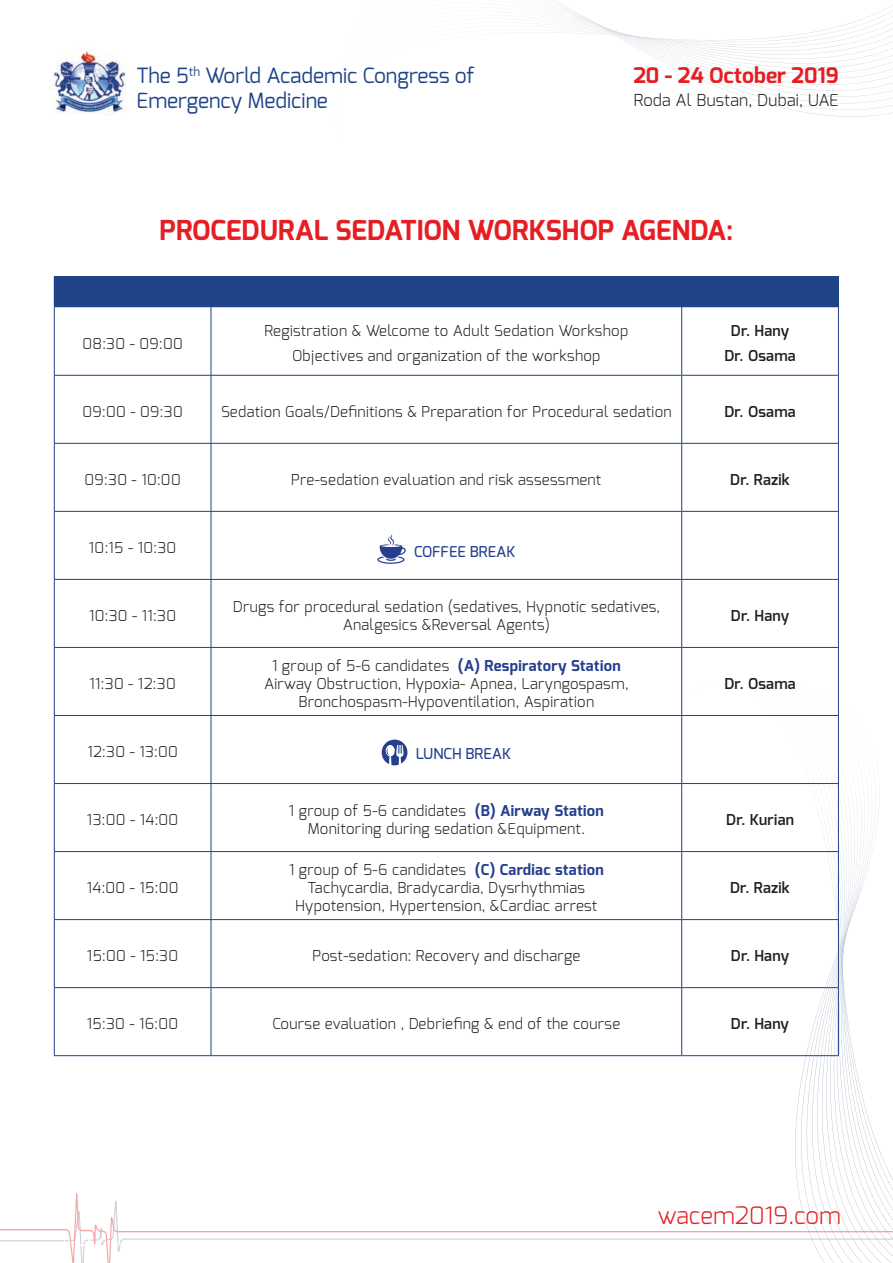
<style>
.page{position:relative;width:893px;height:1263px;background:#fff}
.page>*{position:absolute;margin:0;border:0;box-sizing:border-box;transform-origin:0 0}
.t1{font:700 27.45px "Exo";color:#e61e24}
.t2{font:300 24px "Exo";color:#e61e24}
.t3{font:700 21.45px "Exo";color:#e61e24}
.t4{font:21px/25.2px "Exo";color:#1e4387}
.t5{font:300 16.5px "Exo";letter-spacing:.015em;color:#231f20}
.t6{font:300 15px/18px "Exo";letter-spacing:.02em;color:#231f20;text-align:center}
.t7{font:600 15px/25.5px "Exo";letter-spacing:.02em;color:#231f20;text-align:center}
.t8{font:500 15px "Exo";color:#253f8e}
.s1{font-weight:700;color:#253f8e}
</style>
<div class="page">
<svg style="left:0;top:1193px;width:693px;height:70px"></svg>
<svg style="left:530px;top:0;width:363px;height:117px"></svg>
<svg style="left:693px;top:682px;width:193px;height:581px"></svg>
<div style="left:54px;top:277px;width:784px;height:30px;background:#1e4387"></div>
<hr style="left:54px;top:276px;width:157px;height:1px;background:#1e4387">
<hr style="left:211px;top:276px;width:471px;height:1px;background:#1e4387">
<hr style="left:682px;top:276px;width:157px;height:1px;background:#1e4387">
<svg style="left:838px;top:277px;width:1px;height:29px"></svg>
<hr style="left:54px;top:307px;width:1px;height:68px;background:#1e4387">
<hr style="left:211px;top:307px;width:1px;height:68px;background:#1e4387">
<hr style="left:682px;top:306px;width:157px;height:1px;background:#1e4387">
<hr style="left:681px;top:307px;width:1px;height:68px;background:#1e4387">
<hr style="left:838px;top:307px;width:1px;height:68px;background:#1e4387">
<hr style="left:54px;top:375px;width:157px;height:1px;background:#1e4387">
<hr style="left:54px;top:376px;width:1px;height:67px;background:#1e4387">
<hr style="left:211px;top:375px;width:471px;height:1px;background:#1e4387">
<hr style="left:211px;top:376px;width:1px;height:67px;background:#1e4387">
<hr style="left:682px;top:375px;width:157px;height:1px;background:#1e4387">
<hr style="left:681px;top:376px;width:1px;height:67px;background:#1e4387">
<hr style="left:838px;top:376px;width:1px;height:67px;background:#1e4387">
<hr style="left:54px;top:443px;width:157px;height:1px;background:#1e4387">
<hr style="left:54px;top:444px;width:1px;height:67px;background:#1e4387">
<hr style="left:211px;top:443px;width:471px;height:1px;background:#1e4387">
<hr style="left:211px;top:444px;width:1px;height:67px;background:#1e4387">
<hr style="left:682px;top:443px;width:157px;height:1px;background:#1e4387">
<hr style="left:681px;top:444px;width:1px;height:67px;background:#1e4387">
<hr style="left:838px;top:444px;width:1px;height:67px;background:#1e4387">
<hr style="left:54px;top:511px;width:157px;height:1px;background:#1e4387">
<hr style="left:54px;top:512px;width:1px;height:67px;background:#1e4387">
<hr style="left:211px;top:511px;width:471px;height:1px;background:#1e4387">
<hr style="left:211px;top:512px;width:1px;height:67px;background:#1e4387">
<hr style="left:682px;top:511px;width:157px;height:1px;background:#1e4387">
<hr style="left:681px;top:512px;width:1px;height:67px;background:#1e4387">
<hr style="left:838px;top:512px;width:1px;height:67px;background:#1e4387">
<hr style="left:54px;top:579px;width:157px;height:1px;background:#1e4387">
<hr style="left:54px;top:580px;width:1px;height:67px;background:#1e4387">
<hr style="left:211px;top:579px;width:471px;height:1px;background:#1e4387">
<hr style="left:211px;top:580px;width:1px;height:67px;background:#1e4387">
<hr style="left:682px;top:579px;width:157px;height:1px;background:#1e4387">
<hr style="left:681px;top:580px;width:1px;height:67px;background:#1e4387">
<hr style="left:838px;top:580px;width:1px;height:67px;background:#1e4387">
<hr style="left:54px;top:647px;width:157px;height:1px;background:#1e4387">
<hr style="left:54px;top:648px;width:1px;height:67px;background:#1e4387">
<hr style="left:211px;top:647px;width:471px;height:1px;background:#1e4387">
<hr style="left:211px;top:648px;width:1px;height:67px;background:#1e4387">
<hr style="left:682px;top:647px;width:157px;height:1px;background:#1e4387">
<hr style="left:681px;top:648px;width:1px;height:67px;background:#1e4387">
<hr style="left:838px;top:648px;width:1px;height:67px;background:#1e4387">
<hr style="left:54px;top:715px;width:157px;height:1px;background:#1e4387">
<hr style="left:54px;top:716px;width:1px;height:67px;background:#1e4387">
<hr style="left:211px;top:715px;width:471px;height:1px;background:#1e4387">
<hr style="left:211px;top:716px;width:1px;height:67px;background:#1e4387">
<hr style="left:682px;top:715px;width:157px;height:1px;background:#1e4387">
<hr style="left:681px;top:716px;width:1px;height:67px;background:#1e4387">
<hr style="left:838px;top:716px;width:1px;height:67px;background:#1e4387">
<hr style="left:54px;top:783px;width:157px;height:1px;background:#1e4387">
<hr style="left:54px;top:784px;width:1px;height:67px;background:#1e4387">
<hr style="left:211px;top:783px;width:471px;height:1px;background:#1e4387">
<hr style="left:211px;top:784px;width:1px;height:67px;background:#1e4387">
<hr style="left:682px;top:783px;width:157px;height:1px;background:#1e4387">
<hr style="left:681px;top:784px;width:1px;height:67px;background:#1e4387">
<hr style="left:838px;top:784px;width:1px;height:67px;background:#1e4387">
<hr style="left:54px;top:851px;width:157px;height:1px;background:#1e4387">
<hr style="left:54px;top:852px;width:1px;height:67px;background:#1e4387">
<hr style="left:211px;top:851px;width:471px;height:1px;background:#1e4387">
<hr style="left:211px;top:852px;width:1px;height:67px;background:#1e4387">
<hr style="left:682px;top:851px;width:157px;height:1px;background:#1e4387">
<hr style="left:681px;top:852px;width:1px;height:67px;background:#1e4387">
<hr style="left:838px;top:852px;width:1px;height:67px;background:#1e4387">
<hr style="left:54px;top:919px;width:157px;height:1px;background:#1e4387">
<hr style="left:54px;top:920px;width:1px;height:67px;background:#1e4387">
<hr style="left:211px;top:919px;width:471px;height:1px;background:#1e4387">
<hr style="left:211px;top:920px;width:1px;height:67px;background:#1e4387">
<hr style="left:682px;top:919px;width:157px;height:1px;background:#1e4387">
<hr style="left:681px;top:920px;width:1px;height:67px;background:#1e4387">
<hr style="left:838px;top:920px;width:1px;height:67px;background:#1e4387">
<hr style="left:54px;top:987px;width:157px;height:1px;background:#1e4387">
<hr style="left:54px;top:988px;width:1px;height:67px;background:#1e4387">
<hr style="left:211px;top:987px;width:471px;height:1px;background:#1e4387">
<hr style="left:211px;top:988px;width:1px;height:67px;background:#1e4387">
<hr style="left:682px;top:987px;width:157px;height:1px;background:#1e4387">
<hr style="left:681px;top:988px;width:1px;height:67px;background:#1e4387">
<hr style="left:838px;top:988px;width:1px;height:67px;background:#1e4387">
<hr style="left:54px;top:1055px;width:157px;height:1px;background:#1e4387">
<hr style="left:211px;top:1055px;width:471px;height:1px;background:#1e4387">
<hr style="left:682px;top:1055px;width:157px;height:1px;background:#1e4387">
<svg style="left:377px;top:534px;width:29px;height:30px"></svg>
<svg style="left:381px;top:739px;width:27px;height:26px"></svg>
<img style="left:52px;top:50px;width:74px;height:66px">
<h3 class="t4" style="left:136px;top:62px;width:340px">The 5<sup>th</sup> World Academic Congress of<br>Emergency Medicine</h3>
<h3 class="t3" style="left:633px;top:61px;width:207px">20 - 24 October 2019</h3>
<p class="t5" style="left:634px;top:90px;width:206px">Roda Al Bustan, Dubai, UAE</p>
<h1 class="t1" style="left:159px;top:213px;width:575px">PROCEDURAL SEDATION WORKSHOP AGENDA:</h1>
<p class="t6" style="left:82px;top:334px;width:102px">08:30 - 09:00</p>
<p class="t6" style="left:264px;top:318px;width:365px;line-height:25.5px">Registration &amp; Welcome to Adult Sedation Workshop<br>Objectives and organization of the workshop</p>
<p class="t7" style="left:724px;top:318px;width:73px">Dr. Hany<br>Dr. Osama</p>
<p class="t6" style="left:83px;top:402px;width:102px">09:00 - 09:30</p>
<p class="t6" style="left:221px;top:402px;width:452px">Sedation Goals/Definitions &amp; Preparation for Procedural sedation</p>
<p class="t7" style="left:724px;top:399px;width:73px">Dr. Osama</p>
<p class="t6" style="left:85px;top:470px;width:98px">09:30 - 10:00</p>
<p class="t6" style="left:291px;top:470px;width:312px">Pre-sedation evaluation and risk assessment</p>
<p class="t7" style="left:730px;top:467px;width:61px">Dr. Razik</p>
<p class="t6" style="left:89px;top:538px;width:89px">10:15 - 10:30</p>
<p class="t8" style="left:414px;top:542px;width:103px">COFFEE BREAK</p>
<p class="t6" style="left:89px;top:606px;width:89px">10:30 - 11:30</p>
<p class="t6" style="left:233px;top:597px;width:429px">Drugs for procedural sedation (sedatives, Hypnotic sedatives,<br>Analgesics &amp;Reversal Agents)</p>
<p class="t7" style="left:731px;top:603px;width:60px">Dr. Hany</p>
<p class="t6" style="left:90px;top:674px;width:88px">11:30 - 12:30</p>
<p class="t6" style="left:264px;top:656px;width:366px">1 group of 5-6 candidates <span class="s1">(A) Respiratory Station<br></span>Airway Obstruction, Hypoxia- Apnea, Laryngospasm,<br>Bronchospasm-Hypoventilation, Aspiration</p>
<p class="t6" style="left:87px;top:742px;width:92px">12:30 - 13:00</p>
<p class="t8" style="left:416px;top:744px;width:97px">LUNCH BREAK</p>
<p class="t7" style="left:724px;top:671px;width:73px">Dr. Osama</p>
<p class="t6" style="left:87px;top:810px;width:93px">13:00 - 14:00</p>
<p class="t6" style="left:289px;top:801px;width:317px">1 group of 5-6 candidates <span class="s1">(B) Airway Station<br></span>Monitoring during sedation &amp;Equipment.</p>
<p class="t7" style="left:726px;top:807px;width:69px">Dr. Kurian</p>
<p class="t6" style="left:87px;top:879px;width:93px">14:00 - 15:00</p>
<p class="t6" style="left:289px;top:861px;width:316px">1 group of 5-6 candidates <span class="s1">(C) Cardiac station<br></span>Tachycardia, Bradycardia, Dysrhythmias<br>Hypotension, Hypertension, &amp;Cardiac arrest</p>
<p class="t7" style="left:730px;top:875px;width:61px">Dr. Razik</p>
<p class="t6" style="left:87px;top:947px;width:93px">15:00 - 15:30</p>
<p class="t6" style="left:312px;top:947px;width:269px">Post-sedation: Recovery and discharge</p>
<p class="t7" style="left:731px;top:943px;width:60px">Dr. Hany</p>
<p class="t6" style="left:87px;top:1015px;width:93px">15:30 - 16:00</p>
<p class="t6" style="left:272px;top:1015px;width:349px">Course evaluation , Debriefing &amp; end of the course</p>
<p class="t7" style="left:731px;top:1011px;width:60px">Dr. Hany</p>
<h2 class="t2" style="left:658px;top:1200px;width:185px">wacem2019.com</h2>
</div>
